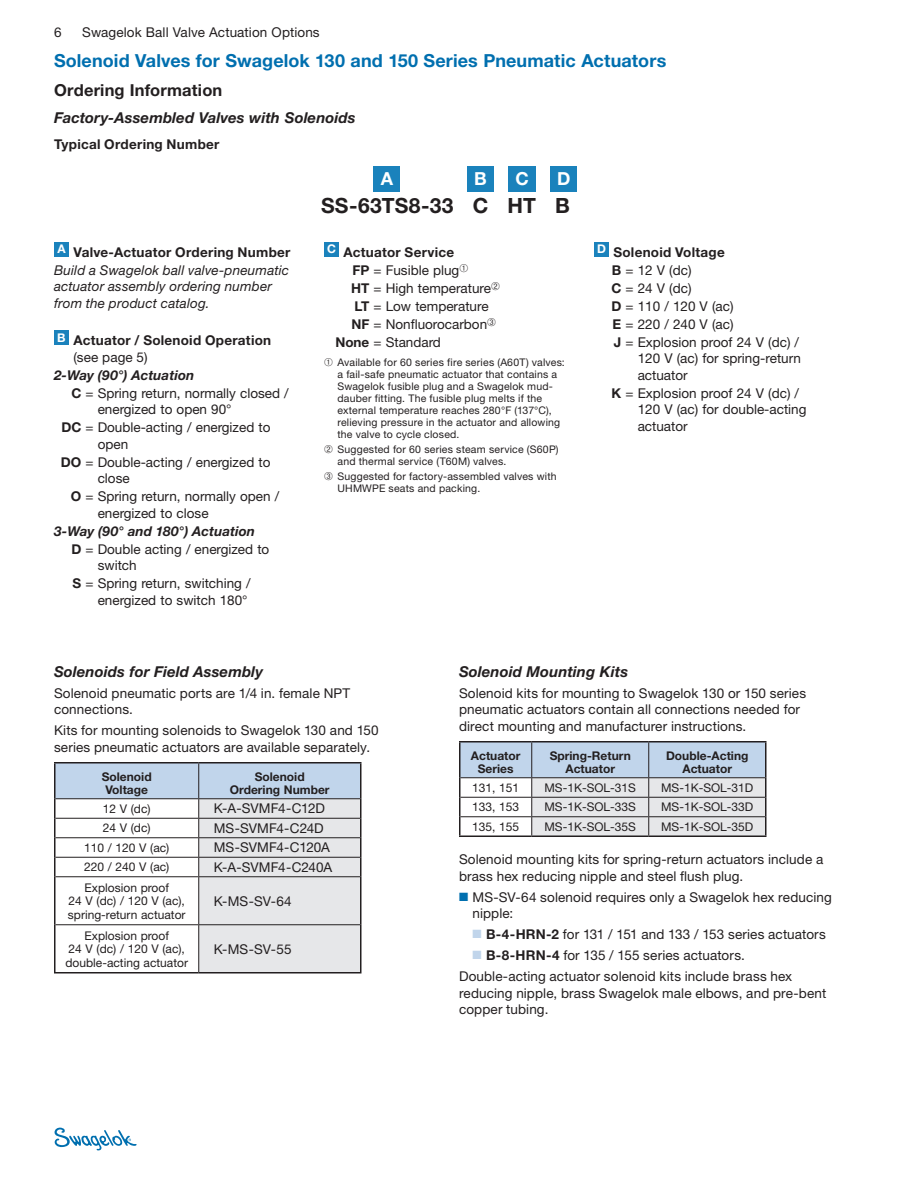
<style>
.page{position:relative;width:918px;height:1188px;background:#fff}
.page>*{position:absolute;margin:0;border:0;box-sizing:border-box;transform-origin:0 0}
.t1{font:700 21px "Helvetica Neue LT Std";letter-spacing:.015em;color:#231f20}
.section_hd{font:700 18px "Helvetica Neue LT Std";letter-spacing:.005em;color:#006faf}
.t2{font:700 18px "Helvetica Neue LT Std";color:#fff}
.subhd{font:700 16.5px "Helvetica Neue LT Std";letter-spacing:.01em;color:#231f20}
.subhd2{font:italic 700 15px "Helvetica Neue LT Std";letter-spacing:.005em;color:#231f20}
.BC{font:13.5px/16.5px "Helvetica Neue LT Std";letter-spacing:.01em;color:#231f20}
.Designators{font:13.5px/16.5px "Helvetica Neue LT Std";color:#231f20}
.BC_hang{font:13.5px/16.5px "Helvetica Neue LT Std";letter-spacing:.01em;color:#231f20}
.BC-2{font:700 13.5px/16.5px "Helvetica Neue LT Std";letter-spacing:.02em;color:#231f20}
.BC-3{font:italic 13.5px/16.5px "Helvetica Neue LT Std";letter-spacing:.01em;color:#231f20}
.BC-4{font:italic 700 13.5px "Helvetica Neue LT Std";letter-spacing:.005em;color:#231f20}
.BC-5{font:13.5px "Helvetica Neue LT Std";letter-spacing:-.01em;color:#231f20}
.table_bc{font:12px/13.5px "Helvetica Neue LT Std";color:#231f20;text-align:center}
.table_hd{font:700 12px/13.5px "Helvetica Neue LT Std";color:#231f20;text-align:center}
.image_title{font:700 12px "Helvetica Neue LT Std";color:#fff}
.footnotes{font:10.5px/12px "Helvetica Neue LT Std";letter-spacing:.02em;color:#231f20}
.s1{font-weight:400}
.s2{font-weight:700}
.s3{color:#006faf}
.s4{color:#c1d5eb}
</style>
<div class="page">
<svg style="left:55px;top:1128px;width:82px;height:22px"></svg>
<hr style="left:54px;top:762px;width:145px;height:2px;background:#231f20">
<hr style="left:199px;top:762px;width:163px;height:2px;background:#231f20">
<hr style="left:54px;top:972px;width:145px;height:2px;background:#231f20">
<svg style="left:54px;top:763px;width:308px;height:210px"></svg>
<hr style="left:360px;top:857px;width:2px;height:20px;background:#231f20">
<hr style="left:360px;top:877px;width:2px;height:48px;background:#231f20">
<hr style="left:360px;top:925px;width:2px;height:47px;background:#231f20">
<hr style="left:199px;top:972px;width:163px;height:2px;background:#231f20">
<div style="left:467px;top:166px;width:27px;height:26px;background:#1a82bc"></div>
<div style="left:550px;top:166px;width:28px;height:26px;background:#1a82bc"></div>
<div style="left:374px;top:166px;width:26px;height:26px;background:#1a82bc"></div>
<div style="left:509px;top:166px;width:27px;height:26px;background:#1a82bc"></div>
<div style="left:54px;top:242px;width:15px;height:15px;background:#1a82bc"></div>
<div style="left:54px;top:330px;width:15px;height:15px;background:#1a82bc"></div>
<div style="left:594px;top:242px;width:15px;height:15px;background:#1a82bc"></div>
<div style="left:324px;top:242px;width:15px;height:15px;background:#1a82bc"></div>
<hr style="left:459px;top:741px;width:73px;height:2px;background:#231f20">
<hr style="left:532px;top:741px;width:117px;height:2px;background:#231f20">
<hr style="left:649px;top:741px;width:117px;height:2px;background:#231f20">
<svg style="left:459px;top:742px;width:307px;height:94px;background:#d0d8e1"></svg>
<hr style="left:459px;top:836px;width:73px;height:1px;background:#231f20">
<hr style="left:532px;top:836px;width:117px;height:1px;background:#231f20">
<hr style="left:649px;top:836px;width:117px;height:1px;background:#231f20">
<p class="BC" style="left:54px;top:23px;width:9px">6</p>
<p class="BC" style="left:82px;top:23px;width:239px">Swagelok Ball Valve Actuation Options</p>
<p class="section_hd" style="left:54px;top:49px;width:614px">Solenoid Valves for Swagelok 130 and 150 Series Pneumatic Actuators</p>
<p class="subhd" style="left:54px;top:80px;width:170px">Ordering Information</p>
<p class="subhd2" style="left:54px;top:109px;width:303px">Factory-Assembled Valves with Solenoids</p>
<p class="BC-2" style="left:54px;top:135px;width:167px">Typical Ordering Number</p>
<p class="t2" style="left:381px;top:168px;width:14px">A</p>
<p class="t2" style="left:474px;top:168px;width:14px">B</p>
<p class="t2" style="left:516px;top:168px;width:15px">C</p>
<p class="t2" style="left:557px;top:168px;width:15px">D</p>
<p class="image_title" style="left:57px;top:242px;width:10px">A</p>
<p class="BC-2" style="left:74px;top:243px;width:218px">Valve-Actuator Ordering Number</p>
<p class="BC-3" style="left:54px;top:261px;width:237px">Build a Swagelok ball valve-pneumatic actuator assembly ordering number from the product catalog.</p>
<p class="image_title" style="left:57px;top:330px;width:10px">B</p>
<p class="BC-2" style="left:74px;top:332px;width:199px">Actuator / Solenoid Operation <span class="s1">(see page 5)</span></p>
<p class="BC-4" style="left:54px;top:366px;width:142px">2-Way (90°) Actuation</p>
<p class="Designators" style="left:98px;top:384px;width:193px;text-indent:-26px"><span class="s2">C</span> = Spring return, normally closed / energized to open 90°</p>
<p class="Designators" style="left:98px;top:419px;width:174px;text-indent:-36px"><span class="s2">DC</span> = Double-acting / energized to open</p>
<p class="Designators" style="left:98px;top:453px;width:174px;text-indent:-37px"><span class="s2">DO</span> = Double-acting / energized to close</p>
<p class="Designators" style="left:98px;top:488px;width:183px;text-indent:-27px"><span class="s2">O</span> = Spring return, normally open / energized to close</p>
<p class="BC-4" style="left:54px;top:522px;width:203px">3-Way (90° and 180°) Actuation</p>
<p class="Designators" style="left:98px;top:540px;width:173px;text-indent:-26px"><span class="s2">D</span> = Double acting / energized to switch</p>
<p class="Designators" style="left:73px;top:575px;width:180px;text-align:right"><span class="s2">S</span> = Spring return, switching / energized to switch 180°</p>
<p class="t1" style="left:321px;top:193px;width:250px">SS-63TS8-33 C HT B</p>
<p class="image_title" style="left:327px;top:242px;width:10px">C</p>
<p class="BC-2" style="left:344px;top:243px;width:112px">Actuator Service</p>
<p class="Designators" style="left:352px;top:261px;width:117px"><span class="s2">FP</span> = Fusible plug➀</p>
<p class="Designators" style="left:351px;top:279px;width:150px"><span class="s2">HT</span> = High temperature➁</p>
<p class="Designators" style="left:355px;top:297px;width:136px"><span class="s2">LT</span> = Low temperature</p>
<p class="Designators" style="left:351px;top:315px;width:146px"><span class="s2">NF</span> = Nonfluorocarbon➂</p>
<p class="Designators" style="left:335px;top:333px;width:107px"><span class="s2">None</span> = Standard</p>
<p class="footnotes" style="left:338px;top:356px;width:229px;text-indent:-14px">➀ Available for 60 series fire series (A60T) valves: a fail-safe pneumatic actuator that contains a Swagelok fusible plug and a Swagelok mud&shy;dauber fitting. The fusible plug melts if the external temperature reaches 280°F (137°C), relieving pressure in the actuator and allowing the valve to cycle closed.</p>
<p class="footnotes" style="left:338px;top:443px;width:223px;text-indent:-14px">➁ Suggested for 60 series steam service (S60P) and thermal service (T60M) valves.</p>
<p class="footnotes" style="left:338px;top:470px;width:221px;text-indent:-14px">➂ Suggested for factory-assembled valves with<br>UHMWPE seats and packing.</p>
<p class="image_title" style="left:597px;top:242px;width:10px">D</p>
<p class="BC-2" style="left:614px;top:243px;width:113px">Solenoid Voltage</p>
<p class="Designators" style="left:612px;top:261px;width:81px"><span class="s2">B</span> = 12 V (dc)</p>
<p class="Designators" style="left:611px;top:279px;width:82px"><span class="s2">C</span> = 24 V (dc)</p>
<p class="Designators" style="left:611px;top:297px;width:124px"><span class="s2">D</span> = 110 / 120 V (ac)</p>
<p class="Designators" style="left:613px;top:315px;width:122px"><span class="s2">E</span> = 220 / 240 V (ac)</p>
<p class="Designators" style="left:638px;top:333px;width:165px;text-indent:-24px"><span class="s2">J</span> = Explosion proof 24 V (dc) /<br>120 V (ac) for spring-return actuator</p>
<p class="Designators" style="left:638px;top:384px;width:170px;text-indent:-26px"><span class="s2">K</span> = Explosion proof 24 V (dc) /<br>120 V (ac) for double-acting actuator</p>
<p class="subhd2" style="left:54px;top:662px;width:211px">Solenoids for Field Assembly</p>
<p class="BC" style="left:54px;top:684px;width:298px">Solenoid pneumatic ports are 1/4 in. female NPT connections.</p>
<p class="BC" style="left:54px;top:722px;width:326px">Kits for mounting solenoids to Swagelok 130 and 150 series pneumatic actuators are available separately.</p>
<p class="table_hd" style="left:102px;top:769px;width:51px">Solenoid<br>Voltage</p>
<p class="table_hd" style="left:230px;top:769px;width:101px">Solenoid<br>Ordering Number</p>
<p class="table_bc" style="left:103px;top:802px;width:49px">12 V (dc)</p>
<p class="BC-5" style="left:214px;top:800px;width:113px">K-A-SVMF4-C12D</p>
<p class="table_bc" style="left:103px;top:821px;width:49px">24 V (dc)</p>
<p class="BC" style="left:214px;top:820px;width:112px">MS-SVMF4-C24D</p>
<p class="table_bc" style="left:84px;top:841px;width:87px">110 / 120 V (ac)</p>
<p class="BC" style="left:214px;top:839px;width:118px">MS-SVMF4-C120A</p>
<p class="table_bc" style="left:84px;top:860px;width:87px">220 / 240 V (ac)</p>
<p class="BC" style="left:214px;top:859px;width:120px">K-A-SVMF4-C240A</p>
<p class="table_bc" style="left:68px;top:880px;width:119px">Explosion proof<br>24 V (dc) / 120 V (ac), spring-return actuator</p>
<p class="BC" style="left:214px;top:892px;width:80px">K-MS-SV-64</p>
<p class="table_bc" style="left:65px;top:928px;width:124px">Explosion proof<br>24 V (dc) / 120 V (ac), double-acting actuator</p>
<p class="BC" style="left:214px;top:940px;width:79px">K-MS-SV-55</p>
<p class="subhd2" style="left:459px;top:662px;width:171px">Solenoid Mounting Kits</p>
<p class="BC" style="left:459px;top:684px;width:349px">Solenoid kits for mounting to Swagelok 130 or 150 series pneumatic actuators contain all connections needed for direct mounting and manufacturer instructions.</p>
<p class="table_hd" style="left:471px;top:748px;width:51px">Actuator<br>Series</p>
<p class="table_hd" style="left:550px;top:748px;width:83px">Spring-Return<br>Actuator</p>
<p class="table_hd" style="left:666px;top:748px;width:84px">Double-Acting<br>Actuator</p>
<p class="table_bc" style="left:472px;top:781px;width:49px">131, 151</p>
<p class="table_bc" style="left:544px;top:781px;width:93px">MS-1K-SOL-31S</p>
<p class="table_bc" style="left:661px;top:781px;width:94px">MS-1K-SOL-31D</p>
<p class="table_bc" style="left:472px;top:800px;width:49px">133, 153</p>
<p class="table_bc" style="left:544px;top:800px;width:93px">MS-1K-SOL-33S</p>
<p class="table_bc" style="left:661px;top:800px;width:94px">MS-1K-SOL-33D</p>
<p class="table_bc" style="left:472px;top:820px;width:49px">135, 155</p>
<p class="table_bc" style="left:544px;top:820px;width:93px">MS-1K-SOL-35S</p>
<p class="table_bc" style="left:661px;top:820px;width:94px">MS-1K-SOL-35D</p>
<p class="BC" style="left:459px;top:851px;width:366px">Solenoid mounting kits for spring-return actuators include a brass hex reducing nipple and steel flush plug.</p>
<p class="BC_hang" style="left:472px;top:888px;width:361px;text-indent:-14px"><span class="s3">■</span> MS-SV-64 solenoid requires only a Swagelok hex reducing nipple:</p>
<p class="BC_hang" style="left:472px;top:926px;width:355px"><span class="s4">■</span> <span class="s2">B-4-HRN-2</span> for 131 / 151 and 133 / 153 series actuators</p>
<p class="BC_hang" style="left:472px;top:947px;width:272px"><span class="s4">■</span> <span class="s2">B-8-HRN-4</span> for 135 / 155 series actuators.</p>
<p class="BC" style="left:459px;top:968px;width:369px">Double-acting actuator solenoid kits include brass hex reducing nipple, brass Swagelok male elbows, and pre-bent copper tubing.</p>
</div>
